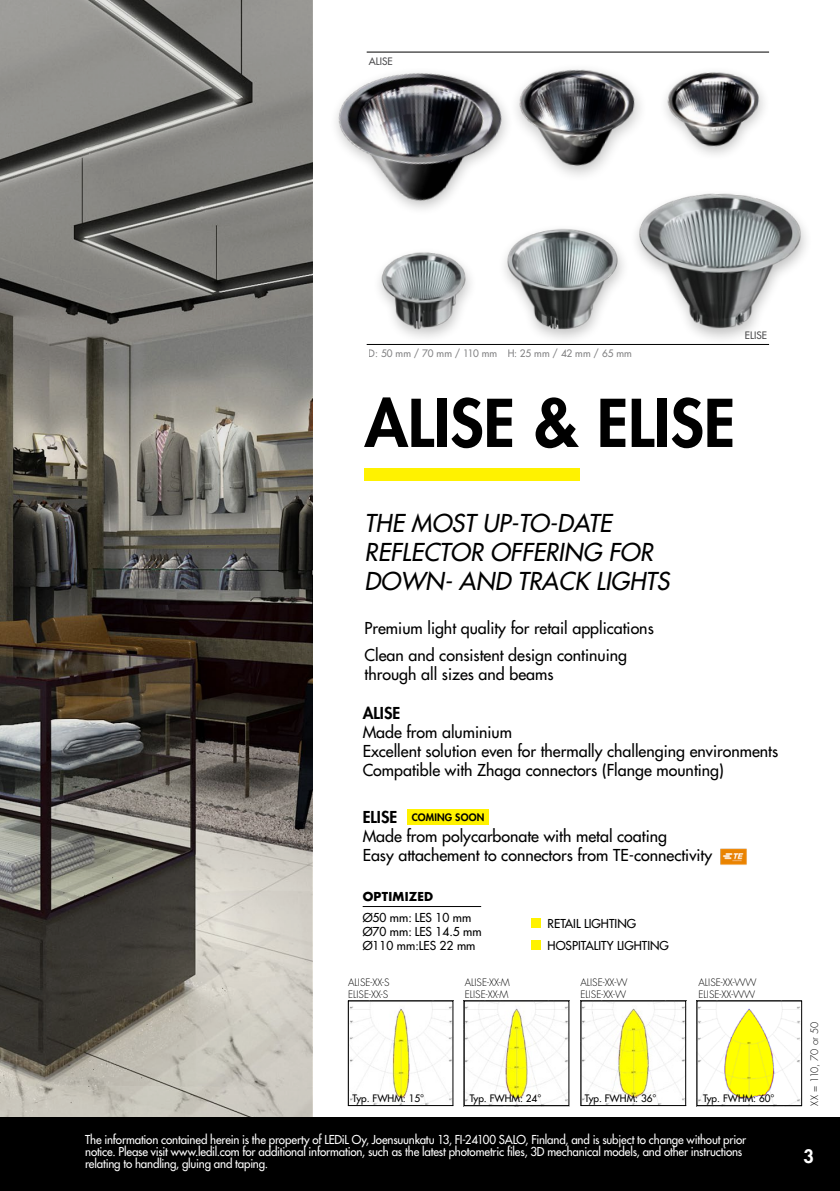
<style>
.page{position:relative;width:840px;height:1191px;background:#fff}
.page>*{position:absolute;margin:0;border:0;box-sizing:border-box;transform-origin:0 0}
.t1{font:800 64px "Futura Std";color:#000}
.t2{font:italic 500 24px/28.8px "Futura Std";color:#000}
.t3{font:800 18px "Futura Std";color:#fff}
.t4{font:500 16px/19.2px "Futura Std";color:#000}
.t5{font:800 16px "Futura Std";color:#000}
.t6{font:500 12px/12px "Futura Std";letter-spacing:-.015em;color:#fff;scale:.96 1}
.t7{font:500 12px/14.4px "Futura Std";color:#000}
.t8{font:700 12px "Futura Std";letter-spacing:.02em;color:#000}
.t9{font:300 10px/12px "Futura Std";color:#000}
.t10{font:500 10px "Futura Std";color:#000}
.t11{font:500 10px "Futura Std";letter-spacing:.005em;color:#4d4d4f}
.t12{font:800 10px "Futura Std";letter-spacing:.02em;color:#000}
</style>
<div class="page">
<img style="left:463px;top:1000px;width:105px;height:106px">
<img style="left:696px;top:1002px;width:105px;height:104px">
<img style="left:350px;top:1002px;width:101px;height:101px">
<img style="left:582px;top:1002px;width:101px;height:101px">
<svg style="left:0;top:0;width:312px;height:1117px;background:#73706a"></svg>
<div style="left:364px;top:468px;width:215px;height:13px;background:#fff200"></div>
<div style="left:464px;top:1000px;width:104px;height:105px;border:1px solid #000"></div>
<div style="left:348px;top:1000px;width:105px;height:105px;border:1px solid #000"></div>
<div style="left:530px;top:918px;width:10px;height:10px;background:#fff200"></div>
<div style="left:530px;top:940px;width:10px;height:10px;background:#fff200"></div>
<div style="left:407px;top:809px;width:81px;height:15px;background:#fff200"></div>
<img style="left:304px;top:17px;width:169px;height:206px">
<img style="left:473px;top:51px;width:146px;height:125px">
<img style="left:619px;top:51px;width:151px;height:104px">
<img style="left:636px;top:193px;width:170px;height:146px">
<img style="left:504px;top:228px;width:120px;height:110px">
<img style="left:379px;top:252px;width:92px;height:86px">
<hr style="left:366px;top:344px;width:402px;height:1px;background:#000">
<hr style="left:366px;top:52px;width:402px;height:1px;background:#000">
<hr style="left:362px;top:906px;width:119px;height:1px;background:#000">
<img style="left:720px;top:848px;width:27px;height:17px">
<div style="left:0;top:1117px;width:839px;height:74px;background:#000"></div>
<p class="t11" style="left:368px;top:55px;width:26px">ALISE</p>
<p class="t11" style="left:368px;top:347px;width:264px">D: 50 mm / 70 mm / 110 mm H: 25 mm / 42 mm / 65 mm</p>
<p class="t11" style="left:744px;top:329px;width:24px">ELISE</p>
<h1 class="t1" style="left:364px;top:383px;width:372px">ALISE &amp; ELISE</h1>
<h2 class="t2" style="left:364px;top:509px;width:306px">THE MOST UP-TO-DATE<br>REFLECTOR OFFERING FOR<br>DOWN- AND TRACK LIGHTS</h2>
<p class="t4" style="left:364px;top:614px;width:290px;line-height:27px">Premium light quality for retail applications<br>Clean and consistent design continuing</p>
<p class="t4" style="left:364px;top:665px;width:190px">through all sizes and beams</p>
<p class="t5" style="left:362px;top:702px;width:39px">ALISE</p>
<p class="t4" style="left:362px;top:722px;width:417px">Made from aluminium<br>Excellent solution even for thermally challenging environments<br>Compatible with Zhaga connectors (Flange mounting)</p>
<p class="t5" style="left:362px;top:806px;width:36px">ELISE</p>
<p class="t4" style="left:362px;top:826px;width:351px">Made from polycarbonate with metal coating<br>Easy attachement to connectors from TE-connectivity</p>
<p class="t12" style="left:411px;top:811px;width:74px">COMING SOON</p>
<p class="t8" style="left:362px;top:889px;width:72px">OPTIMIZED</p>
<p class="t7" style="left:362px;top:910px;width:120px">Ø50 mm: LES 10 mm<br>Ø70 mm: LES 14.5 mm<br>Ø110 mm:LES 22 mm</p>
<p class="t7" style="left:547px;top:913px;width:123px;line-height:21.6px">RETAIL LIGHTING<br>HOSPITALITY LIGHTING</p>
<p class="t9" style="left:348px;top:976px;width:43px">ALISE-XX-S<br>ELISE-XX-S</p>
<p class="t9" style="left:580px;top:976px;width:49px">ALISE-XX-W<br>ELISE-XX-W</p>
<p class="t9" style="left:464px;top:976px;width:46px">ALISE-XX-M<br>ELISE-XX-M</p>
<p class="t9" style="left:698px;top:976px;width:60px">ALISE-XX-WW<br>ELISE-XX-WW</p>
<p class="t10" style="left:352px;top:1091px;width:73px">Typ. FWHM: 15°</p>
<p class="t10" style="left:584px;top:1091px;width:73px">Typ. FWHM: 36°</p>
<p class="t10" style="left:469px;top:1091px;width:73px">Typ. FWHM: 24°</p>
<p class="t10" style="left:702px;top:1091px;width:73px">Typ. FWHM: 60°</p>
<p class="t6" style="left:85px;top:1133px;width:689px">The information contained herein is the property of LEDiL Oy, Joensuunkatu 13, FI-24100 SALO, Finland, and is subject to change without prior notice. Please visit www.ledil.com for additional information, such as the latest photometric files, 3D mechanical models, and other instructions relating to handling, gluing and taping.</p>
<p class="t9" style="left:808px;top:1105px;width:86px;rotate:-90deg">XX = 110, 70 or 50</p>
<p class="t3" style="left:803px;top:1145px;width:12px">3</p>
</div>
